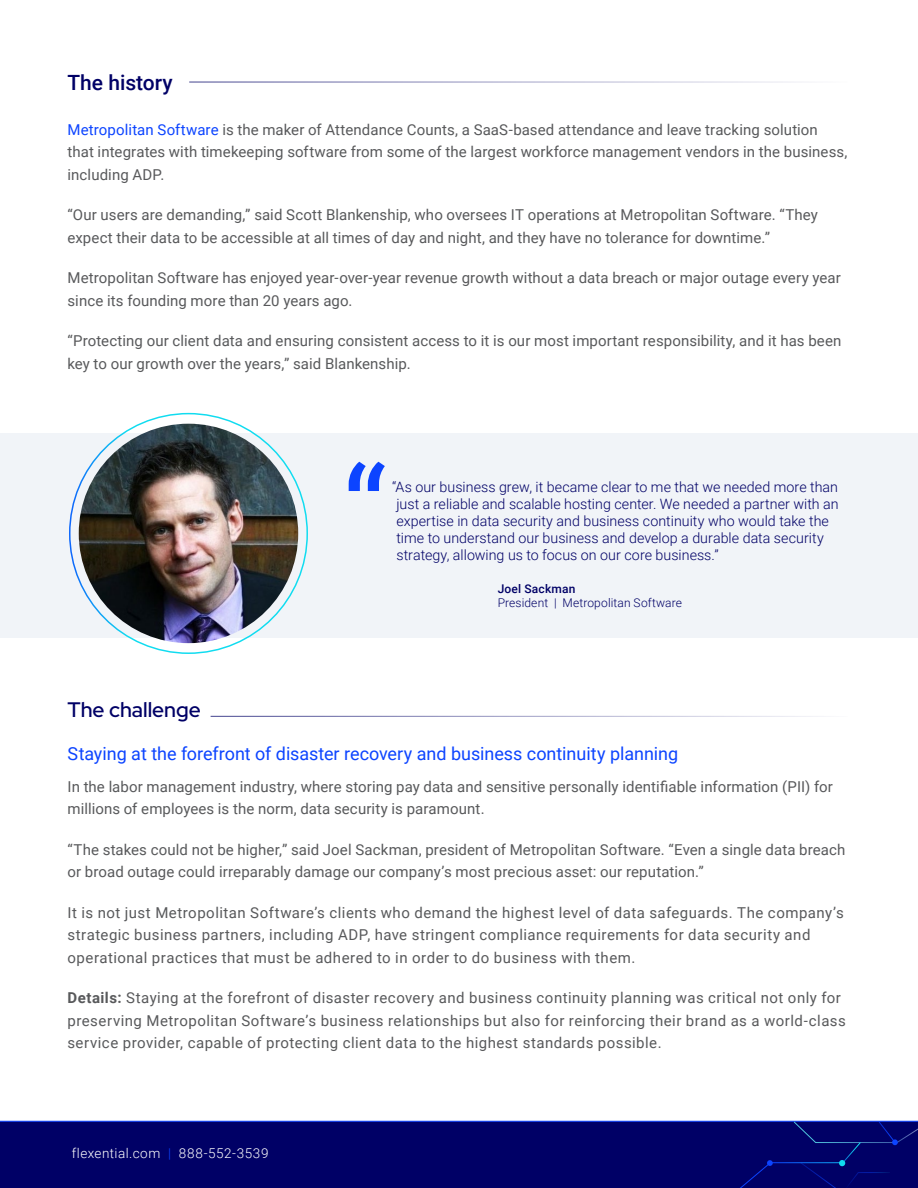
<style>
.page{position:relative;width:918px;height:1188px;background:#fff}
.page>*{position:absolute;margin:0;border:0;box-sizing:border-box;transform-origin:0 0}
.t1{font:124.5px "Roboto";color:#0c44ff}
.t2{font:500 21px "Red Hat Display";color:#006}
.t3{font:500 21px "Roboto";color:#006}
.t4{font:18px "Roboto";letter-spacing:-.005em;color:#0c44ff}
.t5{font:15px/22.5px "Roboto";letter-spacing:.01em;color:#58595b}
.t6{font:15px/22.5px "Roboto";letter-spacing:.03em;color:#58595b}
.t7{font:300 14.25px/17.1px "Roboto";letter-spacing:.005em;color:#006}
.t8{font:300 13.5px "Roboto";letter-spacing:.04em;color:#fff}
.t9{font:300 12px "Roboto";letter-spacing:.01em;color:#006}
.t10{font:500 12px "Roboto";letter-spacing:.02em;color:#006}
.s1{color:#0c44ff}
.s2{font-weight:700}
</style>
<div class="page">
<div style="left:0;top:1121px;width:793px;height:67px;background:#006"></div>
<hr style="left:769px;top:1162px;width:73px;height:1px;background:#fff">
<svg style="left:793px;top:1120px;width:125px;height:68px;background:#04096e"></svg>
<div style="left:714px;top:1160px;width:59px;height:28px;background:#006"></div>
<hr style="left:189px;top:82px;width:659px;height:1px;background:#006">
<hr style="left:211px;top:716px;width:637px;height:1px;background:#006">
<div style="left:0;top:433px;width:918px;height:205px;background:#f1f4f8"></div>
<img style="left:79px;top:424px;width:219px;height:219px;border-radius:110px">
<h2 class="t3" style="left:68px;top:67px;width:107px">The history</h2>
<p class="t5" style="left:68px;top:117px;width:781px"><span class="s1">Metropolitan Software</span> is the maker of Attendance Counts, a SaaS-based attendance and leave tracking solution that integrates with timekeeping software from some of the largest workforce management vendors in the business, including ADP.</p>
<p class="t5" style="left:68px;top:203px;width:752px">“Our users are demanding,” said Scott Blankenship, who oversees IT operations at Metropolitan Software. “They expect their data to be accessible at all times of day and night, and they have no tolerance for downtime.”</p>
<p class="t5" style="left:68px;top:266px;width:775px">Metropolitan Software has enjoyed year-over-year revenue growth without a data breach or major outage every year since its founding more than 20 years ago.</p>
<p class="t5" style="left:68px;top:329px;width:776px">“Protecting our client data and ensuring consistent access to it is our most important responsibility, and it has been key to our growth over the years,” said Blankenship.</p>
<h1 class="t1" style="left:342px;top:425px;width:46px">“</h1>
<p class="t7" style="left:396px;top:478px;width:444px;text-indent:-4px">“As our business grew, it became clear to me that we needed more than just a reliable and scalable hosting center. We needed a partner with an expertise in data security and business continuity who would take the time to understand our business and develop a durable data security strategy, allowing us to focus on our core business.”</p>
<p class="t10" style="left:498px;top:580px;width:79px">Joel Sackman</p>
<p class="t9" style="left:498px;top:594px;width:186px">President | Metropolitan Software</p>
<h2 class="t2" style="left:68px;top:696px;width:135px">The challenge</h2>
<p class="t4" style="left:68px;top:741px;width:612px">Staying at the forefront of disaster recovery and business continuity planning</p>
<p class="t5" style="left:68px;top:775px;width:767px">In the labor management industry, where storing pay data and sensitive personally identifiable information (PII) for millions of employees is the norm, data security is paramount.</p>
<p class="t5" style="left:68px;top:838px;width:779px">“The stakes could not be higher,” said Joel Sackman, president of Metropolitan Software. “Even a single data breach or broad outage could irreparably damage our company’s most precious asset: our reputation.”</p>
<p class="t6" style="left:68px;top:901px;width:778px">It is not just Metropolitan Software’s clients who demand the highest level of data safeguards. The company’s strategic business partners, including ADP, have stringent compliance requirements for data security and operational practices that must be adhered to in order to do business with them.</p>
<p class="t6" style="left:68px;top:986px;width:780px"><span class="s2">Details:</span> Staying at the forefront of disaster recovery and business continuity planning was critical not only for preserving Metropolitan Software’s business relationships but also for reinforcing their brand as a world-class service provider, capable of protecting client data to the highest standards possible.</p>
<p class="t8" style="left:72px;top:1144px;width:198px">flexential.com <span class="s1">|</span> 888-552-3539</p>
</div>
